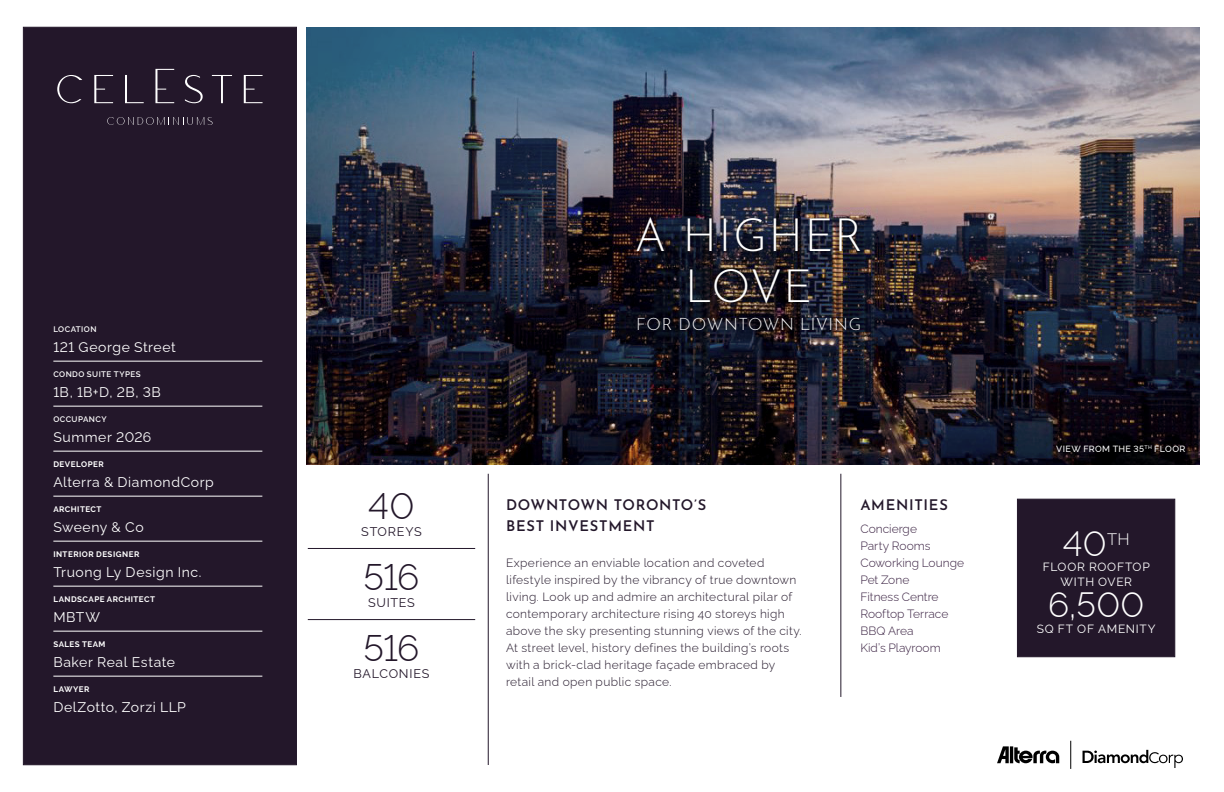
<style>
.page{position:relative;width:1224px;height:792px;background:#fff}
.page>*{position:absolute;margin:0;border:0;box-sizing:border-box;transform-origin:0 0}
.t1{font:300 45.3px/51px "Josefin Sans";letter-spacing:.035em;color:#fff;text-align:center}
.t2{font:300 37px "Raleway";letter-spacing:-.02em;color:#23172a}
.t3{font:300 35.2px "Raleway";color:#fff}
.t4{font:300 16.8px "Josefin Sans";letter-spacing:.04em;color:#fff}
.t5{font:600 14.6px/21px "Josefin Sans";letter-spacing:.05em;color:#23172a}
.t6{font:14px "Raleway";letter-spacing:.04em;color:#fff}
.t7{font:12.6px "Raleway";letter-spacing:.06em;color:#23172a}
.t8{font:300 12px/17px "Raleway";letter-spacing:.03em;color:#23172a}
.t9{font:300 12px/17px "Raleway";color:#371e3f}
.t10{font:12px/15.2px "Raleway";letter-spacing:.06em;color:#fff;text-align:center}
.t11{font:500 9px "Raleway";letter-spacing:.04em;color:#fff}
.t12{font:700 8px "Raleway";letter-spacing:.055em;color:#fff}
.t13{font:600 8px "Raleway";letter-spacing:.055em;color:#fff}
</style>
<div class="page">
<div style="left:1017px;top:499px;width:158px;height:158px;background:#23172a;border:1px solid #23172a"></div>
<div style="left:23px;top:27px;width:274px;height:738px;background:#23172a;border:1px solid #23172a"></div>
<hr style="left:53px;top:361px;width:209px;height:1px;background:#fff">
<hr style="left:53px;top:406px;width:209px;height:1px;background:#fff">
<hr style="left:53px;top:451px;width:209px;height:1px;background:#fff">
<hr style="left:53px;top:496px;width:209px;height:1px;background:#fff">
<hr style="left:53px;top:541px;width:209px;height:1px;background:#fff">
<hr style="left:53px;top:586px;width:209px;height:1px;background:#fff">
<hr style="left:53px;top:631px;width:209px;height:1px;background:#fff">
<hr style="left:53px;top:676px;width:209px;height:1px;background:#fff">
<svg style="left:107px;top:117px;width:106px;height:8px"></svg>
<svg style="left:57px;top:75px;width:25px;height:28px"></svg>
<svg style="left:94px;top:75px;width:19px;height:28px"></svg>
<svg style="left:125px;top:75px;width:19px;height:28px"></svg>
<svg style="left:155px;top:69px;width:19px;height:34px"></svg>
<svg style="left:185px;top:75px;width:18px;height:28px"></svg>
<svg style="left:212px;top:75px;width:20px;height:28px"></svg>
<svg style="left:244px;top:75px;width:19px;height:28px"></svg>
<hr style="left:841px;top:474px;width:1px;height:223px;background:#23172a">
<hr style="left:488px;top:474px;width:1px;height:291px;background:#23172a">
<hr style="left:308px;top:548px;width:167px;height:1px;background:#23172a">
<hr style="left:308px;top:619px;width:167px;height:1px;background:#23172a">
<img style="left:306px;top:27px;width:894px;height:437px">
<div style="left:575px;top:147px;width:362px;height:266px;background:#000;opacity:.75"></div>
<div style="left:632px;top:213px;width:233px;height:123px;background:#000;opacity:.75"></div>
<svg style="left:997px;top:746px;width:62px;height:17px"></svg>
<svg style="left:1083px;top:750px;width:100px;height:18px"></svg>
<svg style="left:1071px;top:741px;width:1px;height:28px"></svg>
<div style="left:1051px;top:440px;width:142px;height:21px;background:#000;opacity:.75"></div>
<p class="t13" style="left:53px;top:324px;width:45px">LOCATION</p>
<p class="t6" style="left:53px;top:336px;width:124px">121 George Street</p>
<p class="t13" style="left:53px;top:369px;width:89px">CONDO SUITE TYPES</p>
<p class="t6" style="left:53px;top:381px;width:109px">1B, 1B+D, 2B, 3B</p>
<p class="t13" style="left:53px;top:414px;width:55px">OCCUPANCY</p>
<p class="t6" style="left:53px;top:426px;width:100px">Summer 2026</p>
<p class="t12" style="left:53px;top:460px;width:52px">DEVELOPER</p>
<p class="t6" style="left:53px;top:471px;width:162px">Alterra &amp; DiamondCorp</p>
<p class="t12" style="left:53px;top:505px;width:50px">ARCHITECT</p>
<p class="t6" style="left:53px;top:516px;width:92px">Sweeny &amp; Co</p>
<p class="t12" style="left:53px;top:550px;width:88px">INTERIOR DESIGNER</p>
<p class="t6" style="left:53px;top:561px;width:150px">Truong Ly Design Inc.</p>
<p class="t12" style="left:53px;top:595px;width:103px">LANDSCAPE ARCHITECT</p>
<p class="t6" style="left:53px;top:606px;width:48px">MBTW</p>
<p class="t12" style="left:53px;top:640px;width:54px">SALES TEAM</p>
<p class="t6" style="left:53px;top:651px;width:123px">Baker Real Estate</p>
<p class="t12" style="left:53px;top:685px;width:38px">LAWYER</p>
<p class="t6" style="left:53px;top:696px;width:134px">DelZotto, Zorzi LLP</p>
<h2 class="t2" style="left:368px;top:476px;width:48px">40</h2>
<p class="t7" style="left:361px;top:522px;width:62px">STOREYS</p>
<h2 class="t2" style="left:364px;top:547px;width:57px">516</h2>
<p class="t7" style="left:368px;top:593px;width:48px">SUITES</p>
<h2 class="t2" style="left:364px;top:619px;width:57px">516</h2>
<p class="t7" style="left:354px;top:664px;width:77px">BALCONIES</p>
<h1 class="t1" style="left:635px;top:205px;width:230px">A HIGHER<br>LOVE</h1>
<h3 class="t4" style="left:636px;top:311px;width:227px">FOR DOWNTOWN LIVING</h3>
<p class="t5" style="left:506px;top:492px;width:202px">DOWNTOWN TORONTO’S<br>BEST INVESTMENT</p>
<p class="t5" style="left:860px;top:492px;width:89px">AMENITIES</p>
<p class="t8" style="left:506px;top:552px;width:297px">Experience an enviable location and coveted lifestyle inspired by the vibrancy of true downtown living. Look up and admire an architectural pilar of contemporary architecture rising 40 storeys high above the sky presenting stunning views of the city.<br>At street level, history defines the building’s roots with a brick-clad heritage façade embraced by retail and open public space.</p>
<p class="t9" style="left:860px;top:519px;width:105px">Concierge<br>Party Rooms<br>Coworking Lounge<br>Pet Zone<br>Fitness Centre<br>Rooftop Terrace<br>BBQ Area<br>Kid’s Playroom</p>
<p class="t11" style="left:1056px;top:442px;width:131px">VIEW FROM THE 35<sup>TH</sup> FLOOR</p>
<h3 class="t3" style="left:1063px;top:515px;width:69px">40<sup>TH</sup></h3>
<p class="t10" style="left:1043px;top:558px;width:109px">FLOOR ROOFTOP<br>WITH OVER</p>
<h3 class="t3" style="left:1048px;top:577px;width:98px">6,500</h3>
<p class="t10" style="left:1037px;top:619px;width:120px">SQ FT OF AMENITY</p>
</div>
